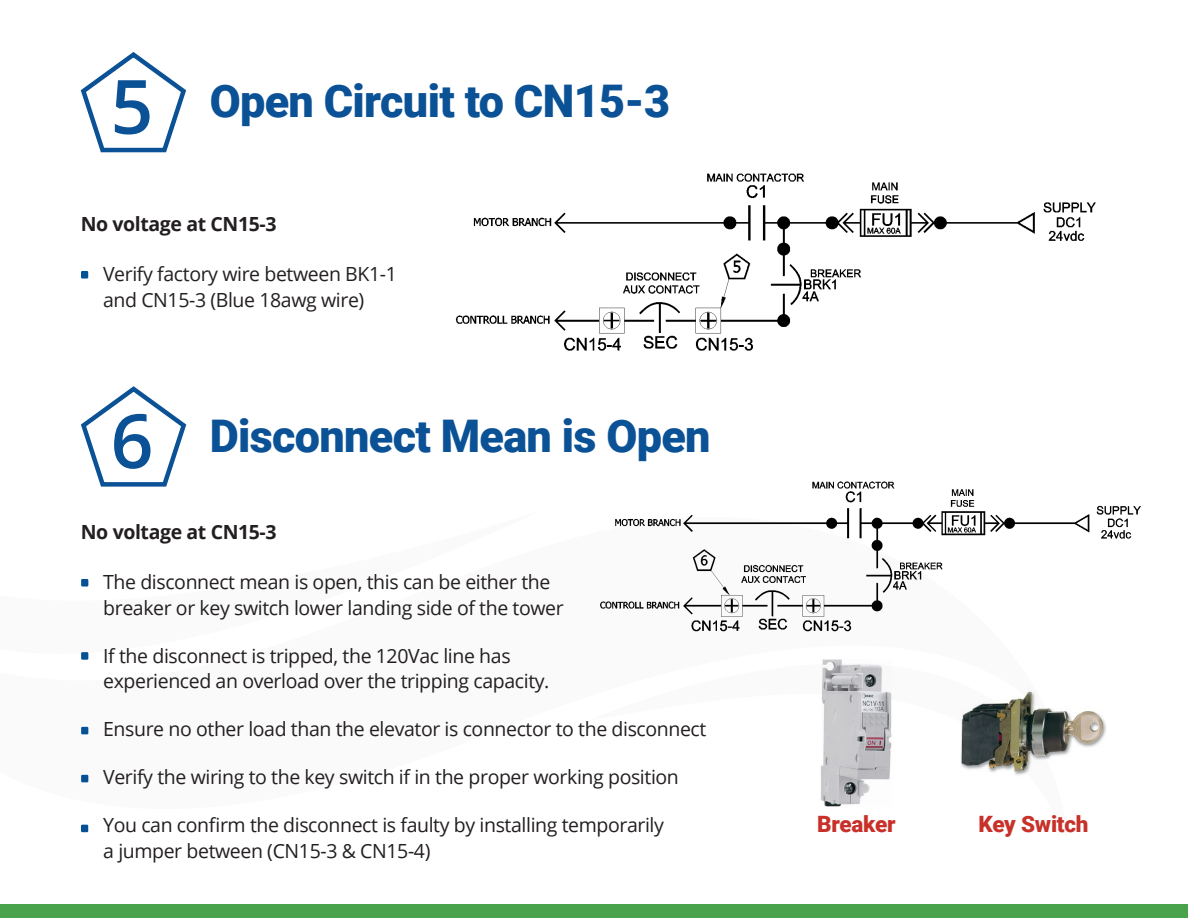
<style>
.page{position:relative;width:1188px;height:918px;background:#fff}
.page>*{position:absolute;margin:0;border:0;box-sizing:border-box;transform-origin:0 0}
.t1{font:600 75px "Open Sans";color:#0b5196}
.t2{font:900 45px "Roboto";letter-spacing:-.015em;color:#0b5196}
.t3{font:900 22.5px "Roboto";letter-spacing:-.01em;color:#c8312a}
.t4{font:19.5px/25.5px "Open Sans";letter-spacing:-.02em;color:#231f20}
.t5{font:700 19.5px "Open Sans";letter-spacing:-.02em;color:#231f20}
</style>
<div class="page">
<div style="left:0;top:905px;width:1188px;height:13px;background:#48a34c"></div>
<svg style="left:80px;top:52px;width:107px;height:101px"></svg>
<div style="left:81px;top:271px;width:7px;height:8px;background:#065196"></div>
<img style="left:455px;top:173px;width:641px;height:178px">
<svg style="left:81px;top:386px;width:106px;height:101px"></svg>
<div style="left:81px;top:579px;width:7px;height:8px;background:#065196"></div>
<div style="left:81px;top:652px;width:7px;height:8px;background:#065196"></div>
<img style="left:600px;top:481px;width:541px;height:151px">
<div style="left:81px;top:727px;width:7px;height:7px;background:#065196"></div>
<div style="left:81px;top:775px;width:7px;height:7px;background:#065196"></div>
<div style="left:81px;top:825px;width:7px;height:7px;background:#065196"></div>
<img style="left:821px;top:659px;width:71px;height:147px">
<img style="left:961px;top:691px;width:145px;height:84px">
<p class="t1" style="left:111px;top:55px;width:44px">5</p>
<p class="t2" style="left:210px;top:70px;width:462px">Open Circuit to CN15-3</p>
<p class="t5" style="left:81px;top:210px;width:197px">No voltage at CN15-3</p>
<p class="t4" style="left:103px;top:261px;width:295px">Verify factory wire between BK1-1 and CN15-3 (Blue 18awg wire)</p>
<p class="t1" style="left:111px;top:389px;width:44px">6</p>
<p class="t2" style="left:210px;top:404px;width:502px">Disconnect Mean is Open</p>
<p class="t5" style="left:81px;top:518px;width:197px">No voltage at CN15-3</p>
<p class="t4" style="left:103px;top:569px;width:449px">The disconnect mean is open, this can be either the</p>
<p class="t4" style="left:103px;top:594px;width:462px">breaker or key switch lower landing side of the tower</p>
<p class="t4" style="left:103px;top:642px;width:409px">If the disconnect is tripped, the 120Vac line has</p>
<p class="t4" style="left:103px;top:668px;width:448px">experienced an overload over the tripping capacity.</p>
<p class="t4" style="left:103px;top:716px;width:605px">Ensure no other load than the elevator is connector to the disconnect</p>
<p class="t4" style="left:103px;top:764px;width:577px">Verify the wiring to the key switch if in the proper working position</p>
<p class="t4" style="left:103px;top:812px;width:562px">You can confirm the disconnect is faulty by installing temporarily a jumper between (CN15-3 &amp; CN15-4)</p>
<p class="t3" style="left:817px;top:808px;width:80px">Breaker</p>
<p class="t3" style="left:978px;top:808px;width:112px">Key Switch</p>
</div>
